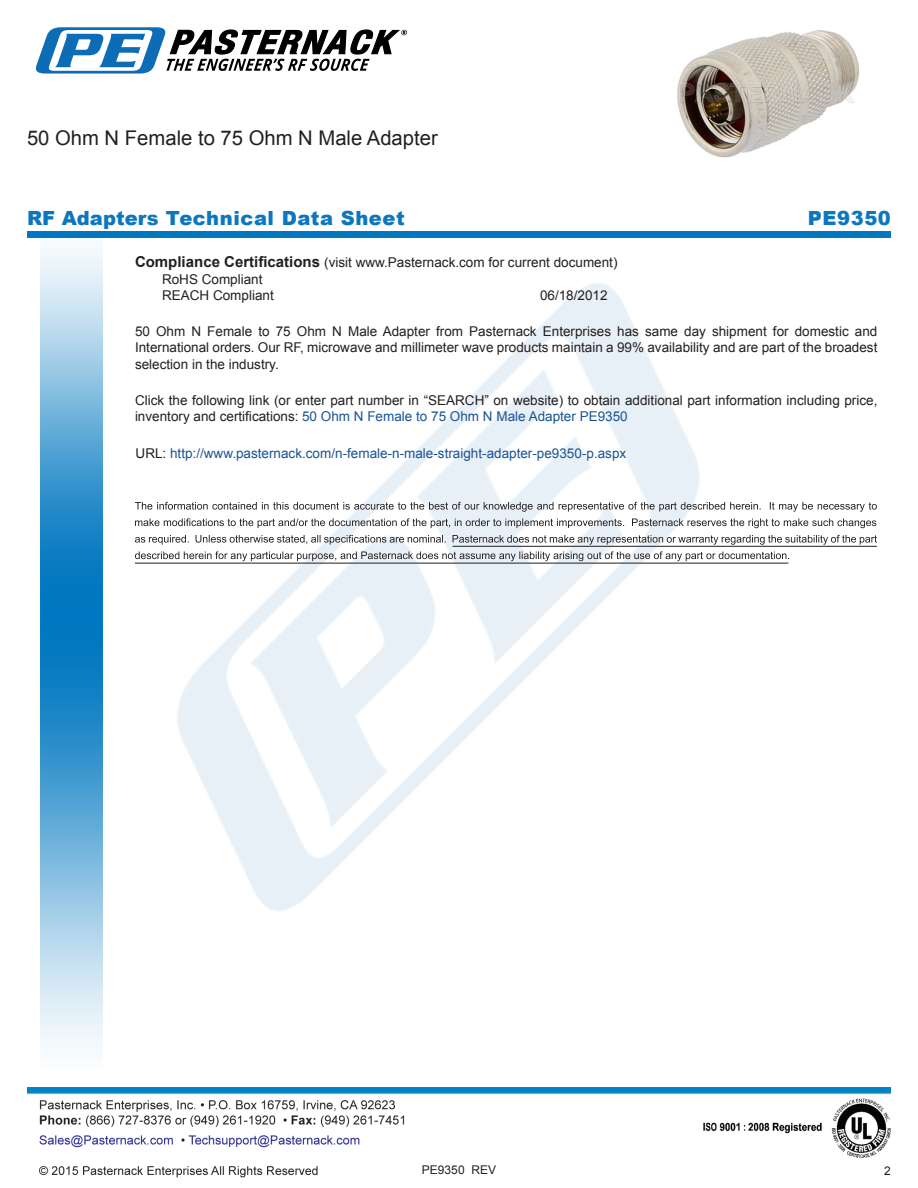
<style>
.page{position:relative;width:918px;height:1188px;background:#fff}
.page>*{position:absolute;margin:0;border:0;box-sizing:border-box;transform-origin:0 0}
.Web_Description_Para{font:20.25px "Arial";color:#231f20}
.t1{font:900 19.5px "Arial";letter-spacing:.03em;color:#0c77be}
.Web_Description_Para-2{font:13.5px/16.2px "Arial";color:#231f20;text-align:justify}
.Web_Description_Para-3{font:13.5px "Arial";color:#1a5392}
.Head1_for_Compliance{font:13.5px "Arial";color:#231f20}
.Specs_Para{font:13.5px "Arial";color:#231f20}
.t2{font:12px "Arial";color:#231f20}
.s1{font-weight:700;font-size:15px}
.s2{color:#1a5392}
.s3{color:#231f20}
</style>
<div class="page">
<img style="left:39px;top:1087px;width:852px;height:91px">
<img style="left:40px;top:237px;width:62px;height:811px">
<img style="left:95px;top:244px;width:726px;height:726px">
<img style="left:27px;top:1088px;width:864px;height:9px">
<svg style="left:35px;top:27px;width:372px;height:47px"></svg>
<div style="left:27px;top:231px;width:864px;height:6px;background:#0177c0"></div>
<svg style="left:135px;top:502px;width:742px;height:10px"></svg>
<svg style="left:135px;top:518px;width:741px;height:10px"></svg>
<svg style="left:135px;top:535px;width:742px;height:10px"></svg>
<svg style="left:135px;top:551px;width:654px;height:10px"></svg>
<hr style="left:453px;top:546px;width:424px;height:1px;background:#231f20">
<hr style="left:135px;top:563px;width:653px;height:1px;background:#231f20">
<img style="left:677px;top:30px;width:183px;height:128px">
<h1 class="Web_Description_Para" style="left:27px;top:125px;width:412px">50 Ohm N Female to 75 Ohm N Male Adapter</h1>
<p class="t1" style="left:27px;top:204px;width:379px">RF Adapters Technical Data Sheet</p>
<p class="t1" style="left:808px;top:204px;width:85px">PE9350</p>
<p class="Head1_for_Compliance" style="left:135px;top:254px;width:484px"><span class="s1">Compliance Certifications</span> (visit www.Pasternack.com for current document)</p>
<p class="Specs_Para" style="left:162px;top:270px;width:102px">RoHS Compliant</p>
<p class="Specs_Para" style="left:162px;top:286px;width:113px">REACH Compliant</p>
<p class="Specs_Para" style="left:540px;top:286px;width:69px">06/18/2012</p>
<h1 class="Web_Description_Para-2" style="left:135px;top:324px;width:744px">50 Ohm N Female to 75 Ohm N Male Adapter from Pasternack Enterprises has same day shipment for domestic and International orders. Our RF, microwave and millimeter wave products maintain a 99% availability and are part of the broadest selection in the industry.</h1>
<h1 class="Web_Description_Para-2" style="left:135px;top:392px;width:744px">Click the following link (or enter part number in “SEARCH” on website) to obtain additional part information including price, inventory and certifications: <span class="s2">50 Ohm N Female to 75 Ohm N Male Adapter PE9350</span></h1>
<h1 class="Web_Description_Para-3" style="left:136px;top:444px;width:492px"><span class="s3">URL:</span> http://www.pasternack.com/n-female-n-male-straight-adapter-pe9350-p.aspx</h1>
<p class="t2" style="left:422px;top:1162px;width:76px">PE9350 REV</p>
<p class="t2" style="left:884px;top:1162px;width:8px">2</p>
</div>
